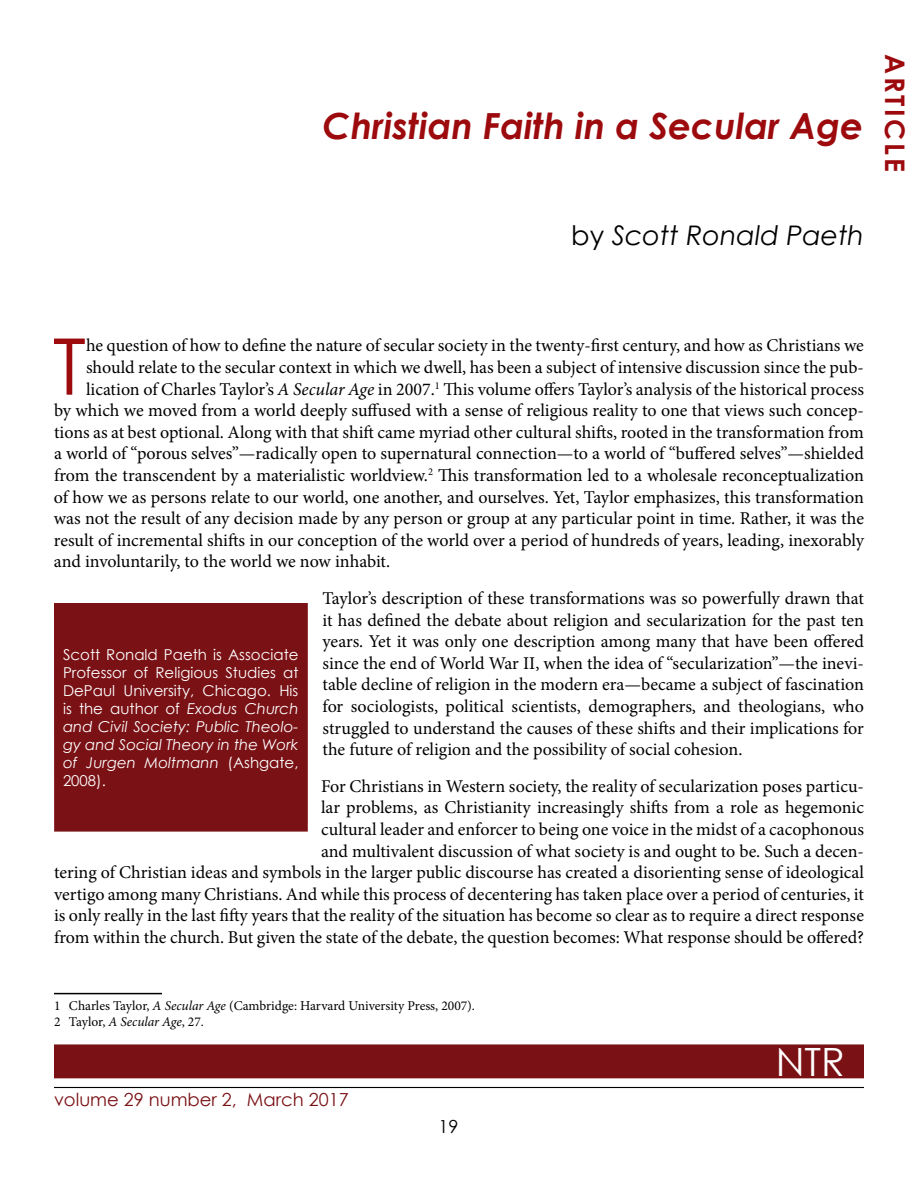
<style>
.page{position:relative;width:918px;height:1188px;background:#fff}
.page>*{position:absolute;margin:0;border:0;box-sizing:border-box;transform-origin:0 0}
.t1{font:78.15px "Century Gothic";color:#9c0a0d}
.t2{font:39px "Century Gothic";color:#fff}
.t3{font:italic 700 36px "Century Gothic";color:#9c0a0d}
.t4{font:italic 27px "Century Gothic";color:#000}
.t5{font:700 27px "Century Gothic";letter-spacing:.1em;color:#9c0a0d}
.t6{font:18px/21.6px "Minion Pro";color:#000;text-align:justify}
.t7{font:18px "Century Gothic";color:#7a1115}
.t8{font:18px "Century Gothic";color:#000}
.t9{font:15px/18px "Century Gothic";color:#fff;text-align:justify}
.t10{font:13.5px/16.2px "Minion Pro";letter-spacing:-.005em;color:#000}
.s1{font-style:normal}
.s2{font-style:italic}
</style>
<div class="page">
<div style="left:55px;top:1045px;width:808px;height:33px;background:#7a1115"></div>
<div style="left:54px;top:1044px;width:810px;height:34px;border:2px solid #7a1115"></div>
<hr style="left:54px;top:1087px;width:810px;height:1px;background:#000">
<div style="left:54px;top:603px;width:254px;height:229px;background:#7a1115"></div>
<hr style="left:54px;top:993px;width:108px;height:1px;background:#000">
<h3 class="t3" style="left:323px;top:99px;width:542px">Christian Faith in a Secular Age</h3>
<h3 class="t4" style="left:571px;top:216px;width:294px"><span class="s1">by</span> Scott Ronald Paeth</h3>
<h3 class="t5" style="left:916px;top:54px;width:119px;rotate:90deg">ARTICLE</h3>
<h1 class="t1" style="left:53px;top:312px;width:35px">T</h1>
<p class="t6" style="left:86px;top:335px;width:779px">he question of how to define the nature of secular society in the twenty-first century, and how as Christians we</p>
<p class="t6" style="left:86px;top:357px;width:779px">should relate to the secular context in which we dwell, has been a subject of intensive discussion since the pub-</p>
<p class="t6" style="left:86px;top:378px;width:779px">lication of Charles Taylor’s <span class="s2">A Secular Age</span> in 2007.<sup>1</sup> This volume offers Taylor’s analysis of the historical process</p>
<p class="t6" style="left:54px;top:400px;width:812px">by which we moved from a world deeply suffused with a sense of religious reality to one that views such concep-</p>
<p class="t6" style="left:54px;top:421px;width:811px">tions as at best optional. Along with that shift came myriad other cultural shifts, rooted in the transformation from</p>
<p class="t6" style="left:54px;top:443px;width:811px">a world of “porous selves”—radically open to supernatural connection—to a world of “buffered selves”—shielded</p>
<p class="t6" style="left:54px;top:465px;width:811px">from the transcendent by a materialistic worldview.<sup>2</sup> This transformation led to a wholesale reconceptualization</p>
<p class="t6" style="left:54px;top:486px;width:811px">of how we as persons relate to our world, one another, and ourselves. Yet, Taylor emphasizes, this transformation</p>
<p class="t6" style="left:54px;top:508px;width:812px">was not the result of any decision made by any person or group at any particular point in time. Rather, it was the</p>
<p class="t6" style="left:54px;top:529px;width:812px">result of incremental shifts in our conception of the world over a period of hundreds of years, leading, inexorably</p>
<p class="t6" style="left:54px;top:551px;width:338px">and involuntarily, to the world we now inhabit.</p>
<p class="t6" style="left:323px;top:588px;width:543px">Taylor’s description of these transformations was so powerfully drawn that it has defined the debate about religion and secularization for the past ten years. Yet it was only one description among many that have been offered since the end of World War II, when the idea of “secularization”—the inevi&shy;table decline of religion in the modern era—became a subject of fascination for sociologists, political scientists, demographers, and theologians, who struggled to understand the causes of these shifts and their implications for the future of religion and the possibility of social cohesion.</p>
<p class="t6" style="left:54px;top:775px;width:812px;text-align:right">For Christians in Western society, the reality of secularization poses particu-<br>lar problems, as Christianity increasingly shifts from a role as hegemonic<br>cultural leader and enforcer to being one voice in the midst of a cacophonous<br>and multivalent discussion of what society is and ought to be. Such a decen-<br>tering of Christian ideas and symbols in the larger public discourse has created a disorienting sense of ideological vertigo among many Christians. And while this process of decentering has taken place over a period of centuries, it is only really in the last fifty years that the reality of the situation has become so clear as to require a direct response from within the church. But given the state of the debate, the question becomes: What response should be offered?</p>
<p class="t9" style="left:63px;top:645px;width:237px">Scott Ronald Paeth is Associate Professor of Religious Studies at DePaul University, Chicago. His is the author of <span class="s2">Exodus Church and Civil Society: Public Theolo&shy;gy and Social Theory in the Work of Jurgen Moltmann</span> (Ashgate, 2008).</p>
<p class="t10" style="left:54px;top:997px;width:423px">1 Charles Taylor, <span class="s2">A Secular Age</span> (Cambridge: Harvard University Press, 2007).<br>2 Taylor, <span class="s2">A Secular Age</span>, 27.</p>
<p class="t7" style="left:54px;top:1087px;width:296px">volume 29 number 2, March 2017</p>
<p class="t8" style="left:438px;top:1114px;width:21px">19</p>
<h2 class="t2" style="left:776px;top:1035px;width:71px">NTR</h2>
</div>
